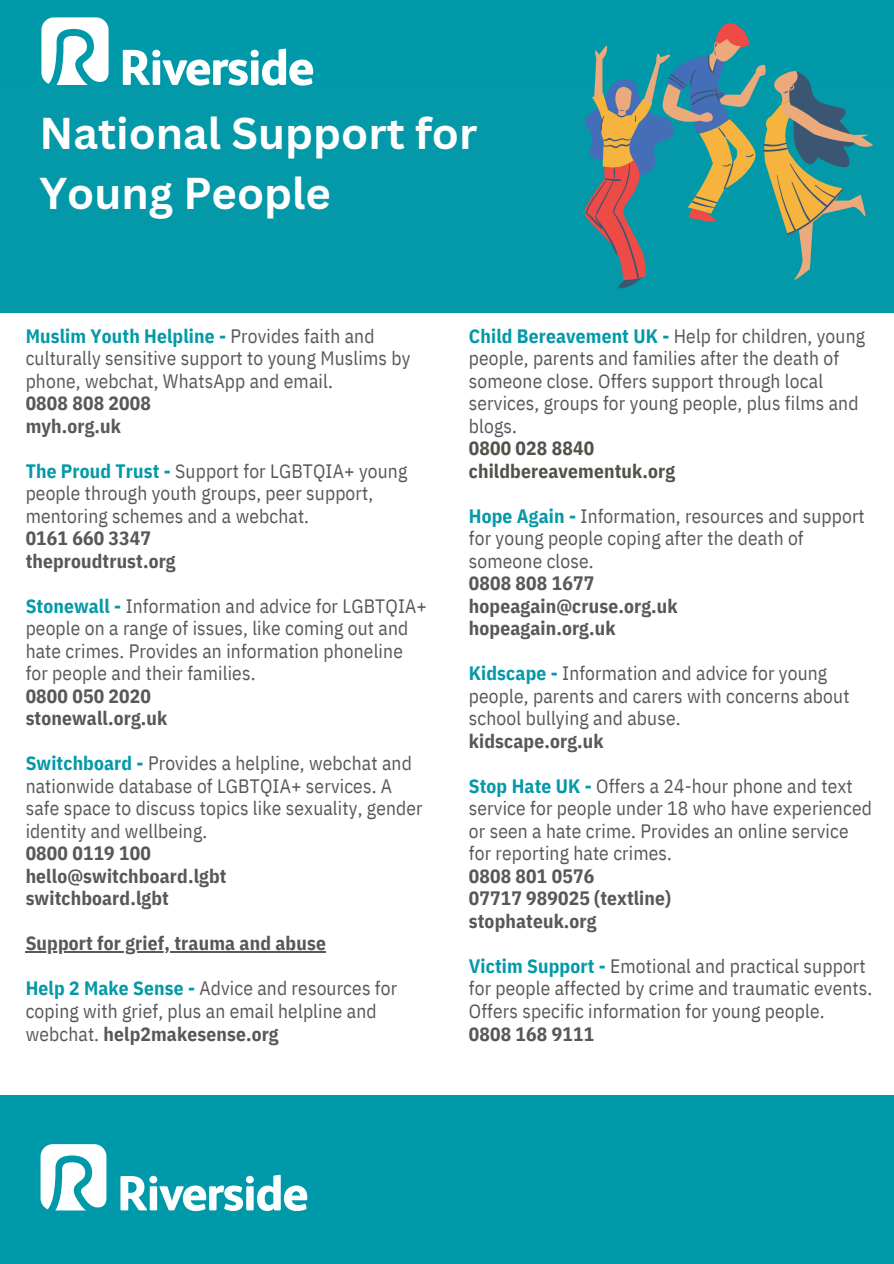
<style>
.page{position:relative;width:894px;height:1264px;background:#fff}
.page>*{position:absolute;margin:0;border:0;box-sizing:border-box;transform-origin:0 0}
.t1{font:700 43.35px/59.7px "Canva Sans";color:#fff}
.t2{font:19.35px/22.5px "IBM Plex Sans Cond";letter-spacing:.01em;color:#58585a}
.t3{font:700 19.35px "IBM Plex Sans Cond";letter-spacing:.01em;color:#58585a}
.t4{font:700 19.35px "IBM Plex Sans Cond";letter-spacing:.01em;color:#515249}
.s1{font-weight:700;color:#0499a8}
.s2{font-weight:700}
</style>
<div class="page">
<div style="left:0;top:0;width:893px;height:139px;background:#0099a9"></div>
<svg style="left:123px;top:49px;width:190px;height:37px"></svg>
<svg style="left:41px;top:17px;width:67px;height:68px"></svg>
<div style="left:0;top:88px;width:893px;height:224px;background:#0499a8"></div>
<hr style="left:26px;top:951px;width:300px;height:1px;background:#58585a">
<div style="left:0;top:1095px;width:893px;height:168px;background:#0099a9"></div>
<svg style="left:120px;top:1174px;width:187px;height:36px"></svg>
<svg style="left:41px;top:1144px;width:65px;height:66px"></svg>
<svg style="left:584px;top:23px;width:288px;height:257px"></svg>
<svg style="left:585px;top:43px;width:258px;height:236px"></svg>
<p class="t1" style="left:39px;top:102px;width:439px">National Support for<br>Young People</p>
<p class="t2" style="left:26px;top:324px;width:386px"><span class="s1">Muslim Youth Helpline -</span> Provides faith and culturally sensitive support to young Muslims by phone, webchat, WhatsApp and email.</p>
<h1 class="t3" style="left:26px;top:390px;width:127px">0808 808 2008</h1>
<p class="t3" style="left:26px;top:413px;width:97px">myh.org.uk</p>
<p class="t2" style="left:26px;top:459px;width:383px"><span class="s1">The Proud Trust -</span> Support for LGBTQIA+ young people through youth groups, peer support, mentoring schemes and a webchat.</p>
<p class="t3" style="left:26px;top:525px;width:127px">0161 660 3347</p>
<p class="t3" style="left:26px;top:548px;width:151px">theproudtrust.org</p>
<p class="t2" style="left:26px;top:594px;width:403px"><span class="s1">Stonewall -</span> Information and advice for LGBTQIA+ people on a range of issues, like coming out and hate crimes. Provides an information phoneline for people and their families.</p>
<p class="t3" style="left:26px;top:683px;width:127px">0800 050 2020</p>
<p class="t3" style="left:26px;top:705px;width:143px">stonewall.org.uk</p>
<p class="t2" style="left:26px;top:751px;width:398px"><span class="s1">Switchboard -</span> Provides a helpline, webchat and nationwide database of LGBTQIA+ services. A safe space to discuss topics like sexuality, gender identity and wellbeing.</p>
<p class="t3" style="left:26px;top:840px;width:127px">0800 0119 100</p>
<p class="t3" style="left:26px;top:863px;width:202px">hello@switchboard.lgbt</p>
<p class="t3" style="left:26px;top:885px;width:145px">switchboard.lgbt</p>
<p class="t3" style="left:26px;top:930px;width:301px">Support for grief, trauma and abuse</p>
<p class="t2" style="left:26px;top:976px;width:373px"><span class="s1">Help 2 Make Sense -</span> Advice and resources for coping with grief, plus an email helpline and webchat. <span class="s2">help2makesense.org</span></p>
<h2 class="t2" style="left:469px;top:324px;width:397px"><span class="s1">Child Bereavement UK -</span> Help for children, young people, parents and families after the death of someone close. Offers support through local services, groups for young people, plus films and blogs.</h2>
<p class="t4" style="left:469px;top:435px;width:127px">0800 028 8840</p>
<p class="t4" style="left:469px;top:458px;width:207px">childbereavementuk.org</p>
<p class="t2" style="left:469px;top:504px;width:397px"><span class="s1">Hope Again -</span> Information, resources and support for young people coping after the death of someone close.</p>
<p class="t3" style="left:469px;top:570px;width:127px">0808 808 1677</p>
<p class="t3" style="left:469px;top:593px;width:210px">hopeagain@cruse.org.uk</p>
<p class="t3" style="left:469px;top:615px;width:148px">hopeagain.org.uk</p>
<p class="t2" style="left:469px;top:661px;width:382px"><span class="s1">Kidscape -</span> Information and advice for young people, parents and carers with concerns about school bullying and abuse.</p>
<p class="t3" style="left:469px;top:728px;width:136px">kidscape.org.uk</p>
<p class="t2" style="left:469px;top:774px;width:404px"><span class="s1">Stop Hate UK -</span> Offers a 24-hour phone and text service for people under 18 who have experienced or seen a hate crime. Provides an online service for reporting hate crimes.</p>
<p class="t3" style="left:469px;top:863px;width:127px">0808 801 0576</p>
<p class="t3" style="left:469px;top:885px;width:204px">07717 989025 (textline)</p>
<p class="t3" style="left:469px;top:908px;width:129px">stophateuk.org</p>
<p class="t2" style="left:469px;top:954px;width:405px"><span class="s1">Victim Support -</span> Emotional and practical support for people affected by crime and traumatic events.<br>Offers specific information for young people.</p>
<p class="t3" style="left:469px;top:1020px;width:127px">0808 168 9111</p>
</div>
